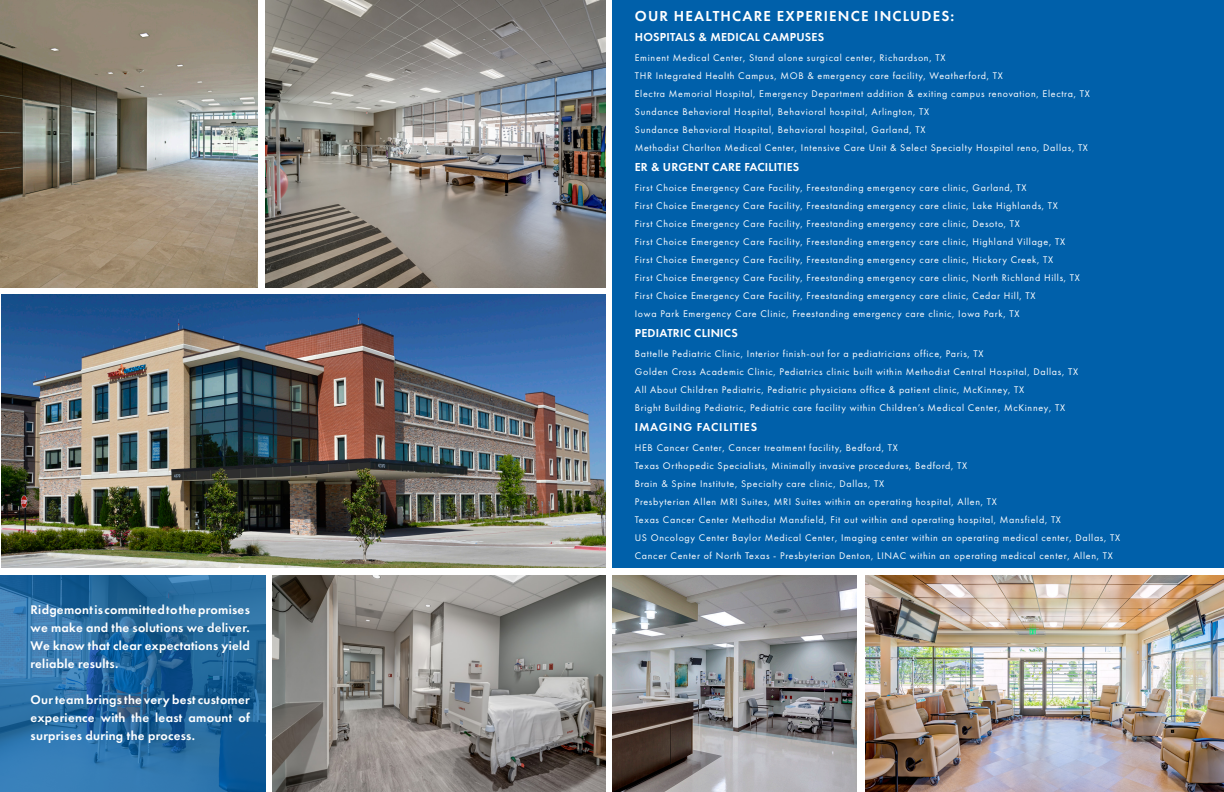
<style>
.page{position:relative;width:1224px;height:792px;background:#fff}
.page>*{position:absolute;margin:0;border:0;box-sizing:border-box;transform-origin:0 0}
.t1{font:600 15px "Futura PT";letter-spacing:.08em;color:#fff}
.t2{font:600 13px/18px "Futura PT";letter-spacing:.02em;color:#fff;text-align:justify}
.t3{font:600 12px "Futura PT";letter-spacing:.02em;color:#fff}
.t4{font:600 12px "Futura PT";letter-spacing:.07em;color:#fff}
.t5{font:10px "Futura PT";letter-spacing:.07em;color:#fff}
</style>
<div class="page">
<img style="left:2px;top:295px;width:604px;height:273px">
<img style="left:0;top:0;width:258px;height:288px">
<img style="left:272px;top:576px;width:334px;height:216px">
<img style="left:265px;top:0;width:341px;height:288px">
<svg style="left:0;top:576px;width:265px;height:216px;background:#266ba1"></svg>
<div style="left:612px;top:0;width:612px;height:568px;background:#0060aa"></div>
<img style="left:865px;top:576px;width:359px;height:216px">
<img style="left:612px;top:576px;width:244px;height:216px">
<p class="t2" style="left:31px;top:601px;width:221px">Ridgemont is committed to the promises we make and the solutions we deliver.<br>We know that clear expectations yield reliable results.</p>
<p class="t2" style="left:31px;top:691px;width:221px">Our team brings the very best customer experience with the least amount of surprises during the process.</p>
<p class="t1" style="left:635px;top:7px;width:321px">OUR HEALTHCARE EXPERIENCE INCLUDES:</p>
<p class="t3" style="left:635px;top:30px;width:191px">HOSPITALS &amp; MEDICAL CAMPUSES</p>
<p class="t5" style="left:635px;top:52px;width:312px">Eminent Medical Center, Stand alone surgical center, Richardson, TX</p>
<p class="t5" style="left:635px;top:70px;width:370px">THR Integrated Health Campus, MOB &amp; emergency care facility, Weatherford, TX</p>
<p class="t5" style="left:635px;top:88px;width:456px">Electra Memorial Hospital, Emergency Department addition &amp; exiting campus renovation, Electra, TX</p>
<p class="t5" style="left:635px;top:106px;width:296px">Sundance Behavioral Hospital, Behavioral hospital, Arlington, TX</p>
<p class="t5" style="left:635px;top:124px;width:292px">Sundance Behavioral Hospital, Behavioral hospital, Garland, TX</p>
<p class="t5" style="left:635px;top:142px;width:455px">Methodist Charlton Medical Center, Intensive Care Unit &amp; Select Specialty Hospital reno, Dallas, TX</p>
<p class="t3" style="left:635px;top:160px;width:166px">ER &amp; URGENT CARE FACILITIES</p>
<p class="t5" style="left:635px;top:182px;width:393px">First Choice Emergency Care Facility, Freestanding emergency care clinic, Garland, TX</p>
<p class="t5" style="left:635px;top:200px;width:425px">First Choice Emergency Care Facility, Freestanding emergency care clinic, Lake Highlands, TX</p>
<p class="t5" style="left:635px;top:218px;width:387px">First Choice Emergency Care Facility, Freestanding emergency care clinic, Desoto, TX</p>
<p class="t5" style="left:635px;top:236px;width:432px">First Choice Emergency Care Facility, Freestanding emergency care clinic, Highland Village, TX</p>
<p class="t5" style="left:635px;top:254px;width:420px">First Choice Emergency Care Facility, Freestanding emergency care clinic, Hickory Creek, TX</p>
<p class="t5" style="left:635px;top:272px;width:447px">First Choice Emergency Care Facility, Freestanding emergency care clinic, North Richland Hills, TX</p>
<p class="t5" style="left:635px;top:290px;width:402px">First Choice Emergency Care Facility, Freestanding emergency care clinic, Cedar Hill, TX</p>
<p class="t5" style="left:635px;top:308px;width:386px">Iowa Park Emergency Care Clinic, Freestanding emergency care clinic, Iowa Park, TX</p>
<p class="t3" style="left:635px;top:326px;width:105px">PEDIATRIC CLINICS</p>
<p class="t5" style="left:635px;top:348px;width:350px">Battelle Pediatric Clinic, Interior finish-out for a pediatricians office, Paris, TX</p>
<p class="t5" style="left:635px;top:366px;width:445px">Golden Cross Academic Clinic, Pediatrics clinic built within Methodist Central Hospital, Dallas, TX</p>
<p class="t5" style="left:635px;top:384px;width:391px">All About Children Pediatric, Pediatric physicians office &amp; patient clinic, McKinney, TX</p>
<p class="t5" style="left:635px;top:402px;width:432px">Bright Building Pediatric, Pediatric care facility within Children’s Medical Center, McKinney, TX</p>
<p class="t4" style="left:635px;top:420px;width:124px">IMAGING FACILITIES</p>
<p class="t5" style="left:635px;top:442px;width:265px">HEB Cancer Center, Cancer treatment facility, Bedford, TX</p>
<p class="t5" style="left:635px;top:460px;width:334px">Texas Orthopedic Specialists, Minimally invasive procedures, Bedford, TX</p>
<p class="t5" style="left:635px;top:478px;width:251px">Brain &amp; Spine Institute, Specialty care clinic, Dallas, TX</p>
<p class="t5" style="left:635px;top:496px;width:364px">Presbyterian Allen MRI Suites, MRI Suites within an operating hospital, Allen, TX</p>
<p class="t5" style="left:635px;top:514px;width:428px">Texas Cancer Center Methodist Mansfield, Fit out within and operating hospital, Mansfield, TX</p>
<p class="t5" style="left:635px;top:532px;width:487px">US Oncology Center Baylor Medical Center, Imaging center within an operating medical center, Dallas, TX</p>
<p class="t5" style="left:635px;top:550px;width:480px">Cancer Center of North Texas - Presbyterian Denton, LINAC within an operating medical center, Allen, TX</p>
</div>
